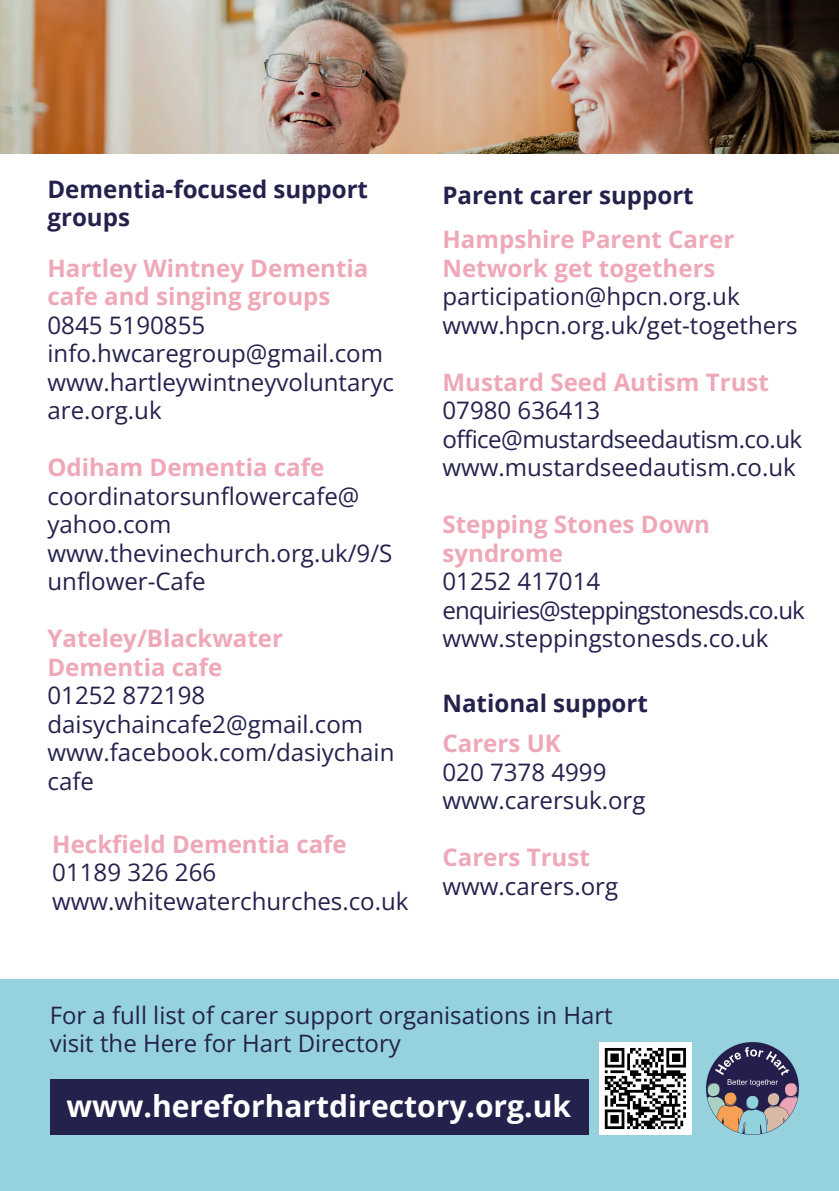
<style>
.page{position:relative;width:839px;height:1191px;background:#fff}
.page>*{position:absolute;margin:0;border:0;box-sizing:border-box;transform-origin:0 0}
.t1{font:700 30px "Open Sans";color:#fff}
.t2{font:24px/28.4px "Open Sans";color:#24224d}
.t3{font:700 24px/28.4px "Open Sans";color:#efa8b8}
.t4{font:700 24px/28.4px "Open Sans";color:#24224d}
.t5{font:24px "Open Sans";letter-spacing:-.035em;color:#24224d}
.t6{font:24px "Open Sans";letter-spacing:-.02em;color:#24224d}
</style>
<div class="page">
<div style="left:0;top:980px;width:838px;height:211px;background:#95d2de"></div>
<div style="left:50px;top:1079px;width:538px;height:56px;background:#24224d"></div>
<div style="left:599px;top:1042px;width:92px;height:93px;background:#fff"></div>
<svg style="left:604px;top:1048px;width:82px;height:82px"></svg>
<img style="left:691px;top:1042px;width:108px;height:93px">
<img style="left:0;top:0;width:838px;height:153px">
<p class="t4" style="left:47px;top:174px;width:322px">Dementia-focused support groups</p>
<p class="t4" style="left:442px;top:180px;width:253px">Parent carer support</p>
<p class="t3" style="left:442px;top:225px;width:293px">Hampshire Parent Carer<br>Network get togethers</p>
<p class="t2" style="left:442px;top:282px;width:299px">participation@hpcn.org.uk</p>
<p class="t2" style="left:442px;top:310px;width:357px">www.hpcn.org.uk/get-togethers</p>
<p class="t3" style="left:442px;top:367px;width:328px">Mustard Seed Autism Trust</p>
<p class="t2" style="left:442px;top:396px;width:159px">07980 636413</p>
<p class="t6" style="left:442px;top:422px;width:361px">office@mustardseedautism.co.uk</p>
<p class="t2" style="left:442px;top:453px;width:355px">www.mustardseedautism.co.uk</p>
<p class="t3" style="left:442px;top:510px;width:269px">Stepping Stones Down syndrome</p>
<p class="t2" style="left:442px;top:567px;width:159px">01252 417014</p>
<p class="t5" style="left:442px;top:593px;width:364px">enquiries@steppingstonesds.co.uk</p>
<h2 class="t2" style="left:442px;top:624px;width:327px">www.steppingstonesds.co.uk</h2>
<p class="t3" style="left:47px;top:253px;width:322px">Hartley Wintney Dementia cafe and singing groups</p>
<p class="t2" style="left:47px;top:310px;width:337px">0845 5190855 info.hwcaregroup@gmail.com</p>
<p class="t2" style="left:47px;top:367px;width:348px">www.hartleywintneyvoluntaryc are.org.uk</p>
<p class="t3" style="left:47px;top:453px;width:278px">Odiham Dementia cafe</p>
<p class="t2" style="left:47px;top:481px;width:313px">coordinatorsunflowercafe@</p>
<p class="t2" style="left:47px;top:510px;width:346px">yahoo.com www.thevinechurch.org.uk/9/S unflower-Cafe</p>
<p class="t3" style="left:47px;top:624px;width:237px">Yateley/Blackwater<br>Dementia cafe</p>
<p class="t2" style="left:47px;top:681px;width:159px">01252 872198</p>
<p class="t2" style="left:47px;top:709px;width:317px">daisychaincafe2@gmail.com</p>
<h2 class="t2" style="left:47px;top:738px;width:348px">www.facebook.com/dasiychain cafe</h2>
<p class="t3" style="left:442px;top:729px;width:120px">Carers UK</p>
<p class="t4" style="left:442px;top:689px;width:207px">National support</p>
<p class="t2" style="left:442px;top:757px;width:165px">020 7378 4999</p>
<p class="t2" style="left:442px;top:786px;width:204px">www.carersuk.org</p>
<p class="t3" style="left:442px;top:843px;width:149px">Carers Trust</p>
<p class="t2" style="left:442px;top:871px;width:177px">www.carers.org</p>
<p class="t3" style="left:52px;top:829px;width:296px">Heckfield Dementia cafe</p>
<p class="t2" style="left:52px;top:858px;width:358px">01189 326 266 www.whitewaterchurches.co.uk</p>
<p class="t2" style="left:50px;top:1000px;width:564px">For a full list of carer support organisations in Hart visit the Here for Hart Directory</p>
<p class="t1" style="left:67px;top:1085px;width:506px">www.hereforhartdirectory.org.uk</p>
</div>
